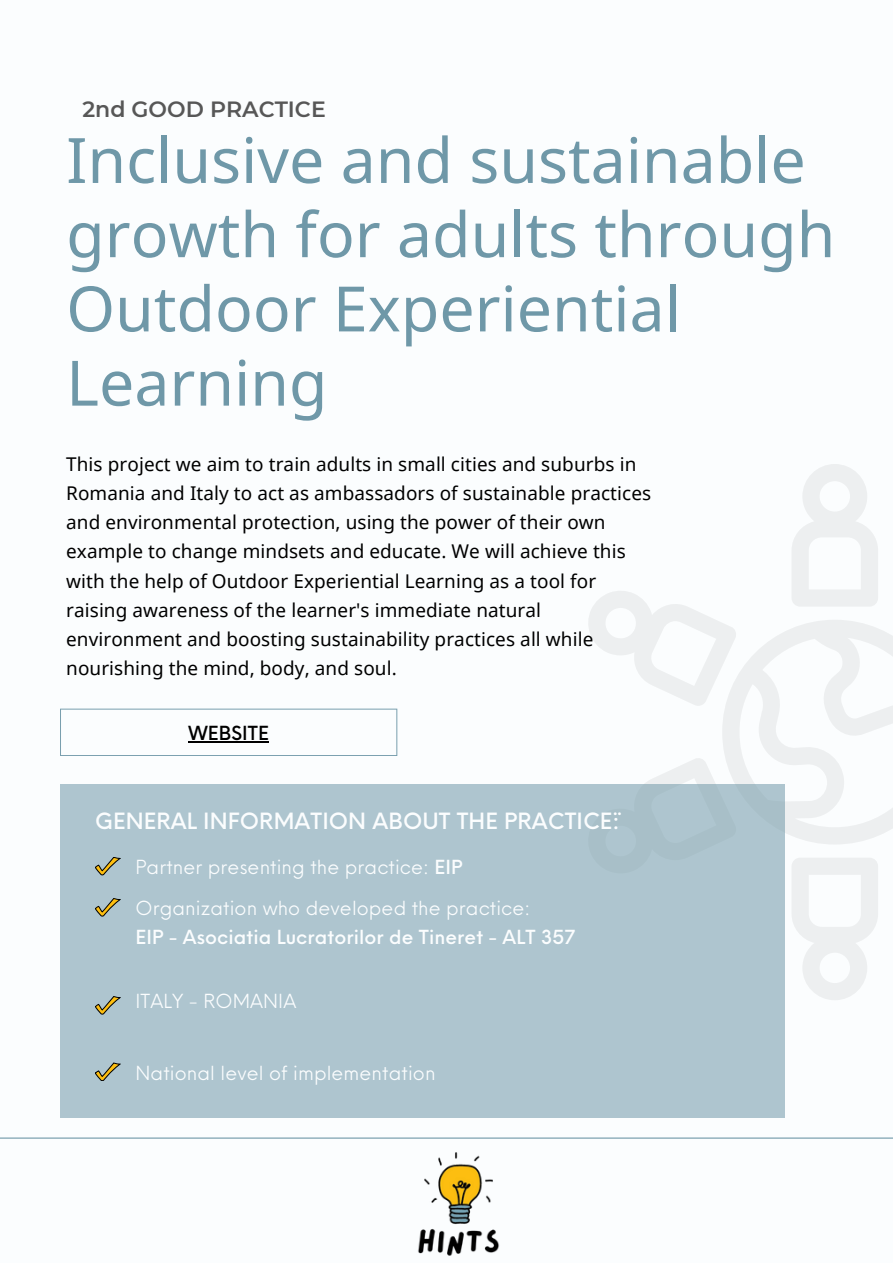
<style>
.page{position:relative;width:893px;height:1264px;background:#fff}
.page>*{position:absolute;margin:0;border:0;box-sizing:border-box;transform-origin:0 0}
.t1{font:62.55px/74.2px "Noto Sans";color:#6f98a8}
.t2{font:600 22.05px "Montserrat";color:#575757}
.t3{font:500 21.9px "Neue Einstellung";letter-spacing:.005em;color:#fbfdfe}
.t4{font:18.9px "Noto Sans";letter-spacing:.005em;color:#000}
.t5{font:18.9px "Neue Einstellung";letter-spacing:.005em;color:#fbfdfe}
.t6{font:500 18.9px "Neue Einstellung";letter-spacing:.005em;color:#fbfdfe}
.t7{font:500 18.9px "Neue Einstellung";letter-spacing:.005em;color:#000}
.s1{font-weight:500}
</style>
<div class="page">
<div style="left:0;top:0;width:892px;height:1262px;background:#fbfdfe"></div>
<hr style="left:0;top:1137px;width:892px;height:1px;background:#6f98a8">
<svg style="left:60px;top:708px;width:337px;height:48px"></svg>
<hr style="left:188px;top:741px;width:81px;height:1px;background:#000">
<img style="left:348px;top:1117px;width:220px;height:139px">
<svg style="left:588px;top:464px;width:304px;height:536px"></svg>
<div style="left:60px;top:784px;width:724px;height:333px;background:#aec5cf"></div>
<svg style="left:95px;top:857px;width:25px;height:18px"></svg>
<svg style="left:95px;top:898px;width:25px;height:18px"></svg>
<svg style="left:95px;top:996px;width:25px;height:18px"></svg>
<svg style="left:95px;top:1062px;width:25px;height:18px"></svg>
<p class="t2" style="left:82px;top:96px;width:245px">2nd GOOD PRACTICE</p>
<p class="t1" style="left:66px;top:121px;width:770px">Inclusive and sustainable growth for adults through<br>Outdoor Experiential<br>Learning</p>
<p class="t4" style="left:66px;top:450px;width:571px">This project we aim to train adults in small cities and suburbs in</p>
<p class="t4" style="left:66px;top:479px;width:586px">Romania and Italy to act as ambassadors of sustainable practices</p>
<p class="t4" style="left:66px;top:509px;width:541px">and environmental protection, using the power of their own</p>
<p class="t4" style="left:66px;top:538px;width:561px">example to change mindsets and educate. We will achieve this</p>
<p class="t4" style="left:66px;top:567px;width:531px">with the help of Outdoor Experiential Learning as a tool for</p>
<p class="t4" style="left:66px;top:596px;width:476px">raising awareness of the learner's immediate natural</p>
<p class="t4" style="left:66px;top:626px;width:528px">environment and boosting sustainability practices all while</p>
<p class="t4" style="left:66px;top:655px;width:332px">nourishing the mind, body, and soul.</p>
<p class="t7" style="left:188px;top:716px;width:82px">WEBSITE</p>
<p class="t3" style="left:95px;top:801px;width:528px">GENERAL INFORMATION ABOUT THE PRACTICE¨:</p>
<p class="t5" style="left:135px;top:849px;width:328px">Partner presenting the practice: <span class="s1">EIP</span></p>
<p class="t5" style="left:135px;top:891px;width:396px">Organization who developed the practice:</p>
<p class="t6" style="left:135px;top:920px;width:441px">EIP - Asociatia Lucratorilor de Tineret - ALT 357</p>
<p class="t5" style="left:135px;top:984px;width:162px">ITALY - ROMANIA</p>
<p class="t5" style="left:135px;top:1056px;width:301px">National level of implementation</p>
</div>
